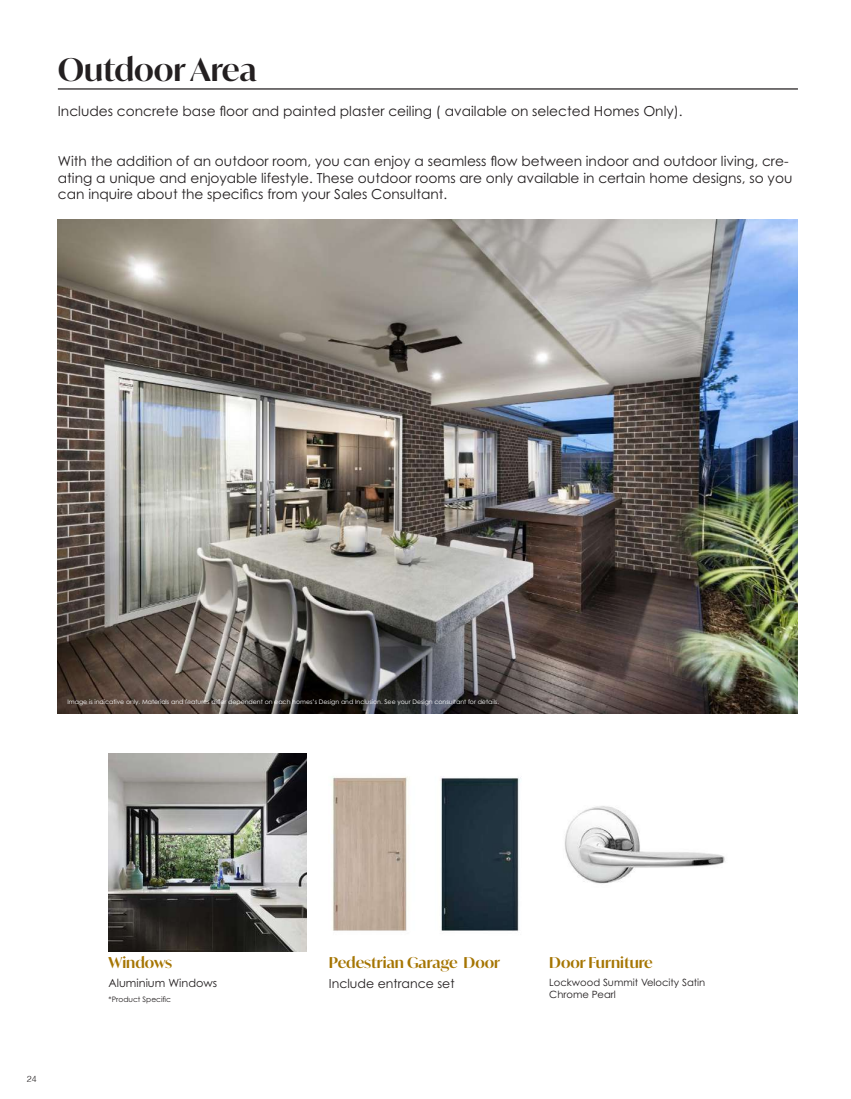
<style>
.page{position:relative;width:851px;height:1099px;background:#fff}
.page>*{position:absolute;margin:0;border:0;box-sizing:border-box;transform-origin:0 0}
.t1{font:600 31.25px "Ivy Mode";color:#231f20}
.t2{font:600 15px "Ivy Mode";color:#a57503}
.t3{font:13.75px/16.5px "Century Gothic Pro";color:#231f20}
.t4{font:12.5px "Century Gothic Pro";color:#231f20}
.t5{font:11.25px "Century Gothic Pro";color:#231f20}
.t6{font:10px/12px "Century Gothic Pro";color:#231f20}
.t7{font:300 8.75px "Helvetica";color:#231f20}
.t8{font:7.5px "Century Gothic Pro";color:#231f20}
.t9{font:6.25px "Century Gothic Pro";color:#fff}
</style>
<div class="page">
<hr style="left:58px;top:88px;width:739px;height:2px;background:#231f20">
<img style="left:58px;top:220px;width:739px;height:493px">
<img style="left:108px;top:753px;width:198px;height:198px">
<img style="left:332px;top:777px;width:188px;height:154px">
<img style="left:564px;top:806px;width:161px;height:78px">
<h1 class="t1" style="left:58px;top:48px;width:201px">Outdoor Area</h1>
<p class="t3" style="left:58px;top:103px;width:626px">Includes concrete base floor and painted plaster ceiling ( available on selected Homes Only).</p>
<p class="t3" style="left:58px;top:153px;width:736px">With the addition of an outdoor room, you can enjoy a seamless flow between indoor and outdoor living, cre&shy;ating a unique and enjoyable lifestyle. These outdoor rooms are only available in certain home designs, so you can inquire about the specifics from your Sales Consultant.</p>
<p class="t9" style="left:68px;top:697px;width:433px">Image is indicative only. Materials and features differ dependent on each homes’s Design and Inclusion. See your Design consultant for details.</p>
<p class="t7" style="left:27px;top:1073px;width:11px">24</p>
<p class="t2" style="left:108px;top:952px;width:65px">Windows</p>
<p class="t2" style="left:329px;top:952px;width:173px">Pedestrian Garage Door</p>
<p class="t2" style="left:549px;top:952px;width:105px">Door Furniture</p>
<p class="t5" style="left:108px;top:975px;width:110px">Aluminium Windows</p>
<p class="t8" style="left:108px;top:994px;width:64px">*Product Specific</p>
<p class="t4" style="left:329px;top:975px;width:127px">Include entrance set</p>
<p class="t6" style="left:549px;top:976px;width:158px">Lockwood Summit Velocity Satin<br>Chrome Pearl</p>
</div>
